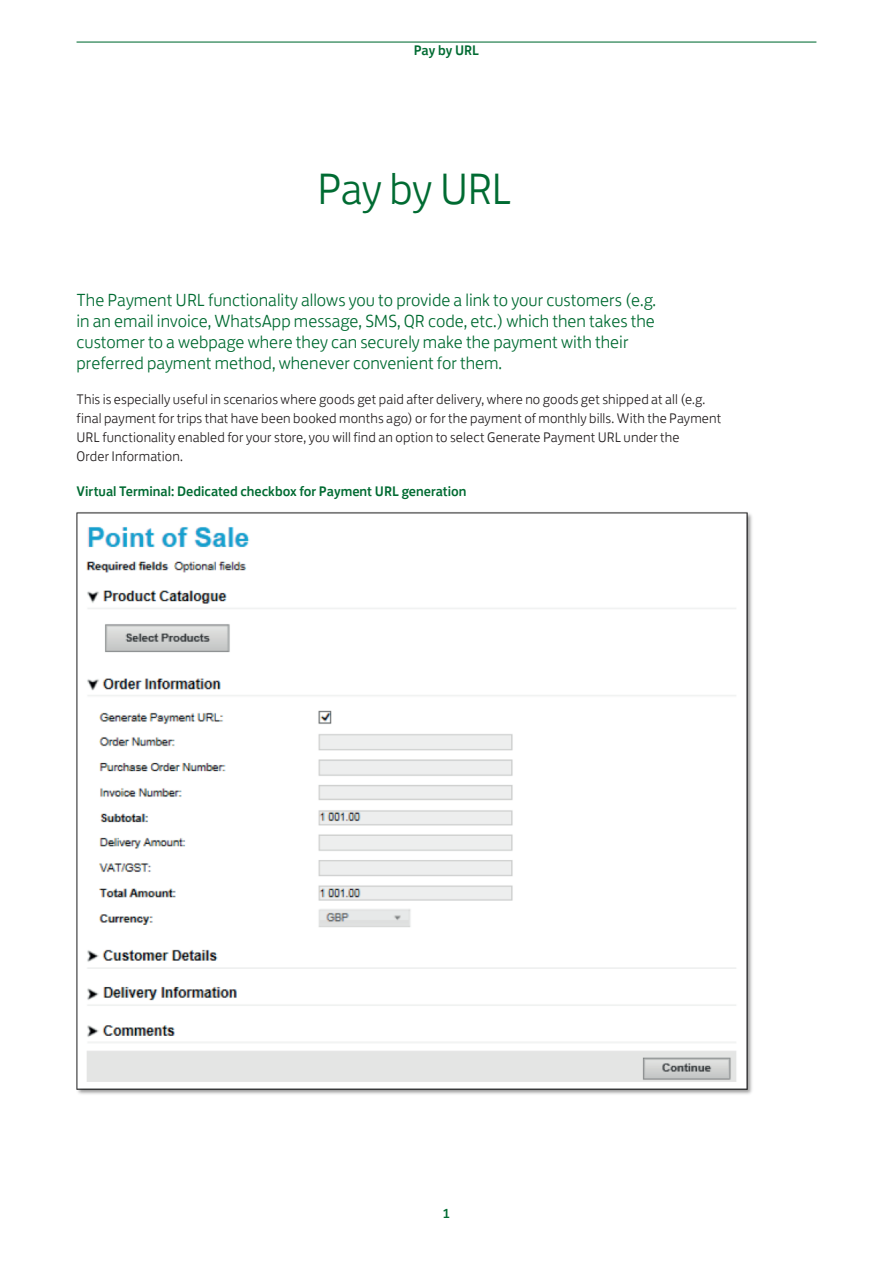
<style>
.page{position:relative;width:893px;height:1263px;background:#fff}
.page>*{position:absolute;margin:0;border:0;box-sizing:border-box;transform-origin:0 0}
.t1{font:300 45px "Lloyds Bank Jack";letter-spacing:-.015em;color:#006b32}
.t2{font:300 18px/21px "Lloyds Bank Jack";color:#006b32}
.t3{font:300 14.25px/18.8px "Lloyds Bank Jack";letter-spacing:.005em;color:#231f20}
.t4{font:500 14.25px "Lloyds Bank Jack";color:#006b32}
.t5{font:500 13.5px "Lloyds Bank Jack";color:#006b32}
</style>
<div class="page">
<img style="left:77px;top:512px;width:675px;height:582px">
<hr style="left:77px;top:42px;width:739px;height:1px;background:#006b32">
<p class="t4" style="left:414px;top:39px;width:67px">Pay by URL</p>
<h1 class="t1" style="left:317px;top:153px;width:196px">Pay by URL</h1>
<p class="t2" style="left:77px;top:287px;width:581px">The Payment URL functionality allows you to provide a link to your customers (e.g. in an email invoice, WhatsApp message, SMS, QR code, etc.) which then takes the customer to a webpage where they can securely make the payment with their preferred payment method, whenever convenient for them.</p>
<p class="t3" style="left:77px;top:389px;width:646px">This is especially useful in scenarios where goods get paid after delivery, where no goods get shipped at all (e.g. final payment for trips that have been booked months ago) or for the payment of monthly bills. With the Payment URL functionality enabled for your store, you will find an option to select Generate Payment URL under the<br>Order Information.</p>
<p class="t4" style="left:77px;top:480px;width:392px">Virtual Terminal: Dedicated checkbox for Payment URL generation</p>
<p class="t5" style="left:443px;top:1202px;width:9px">1</p>
</div>
